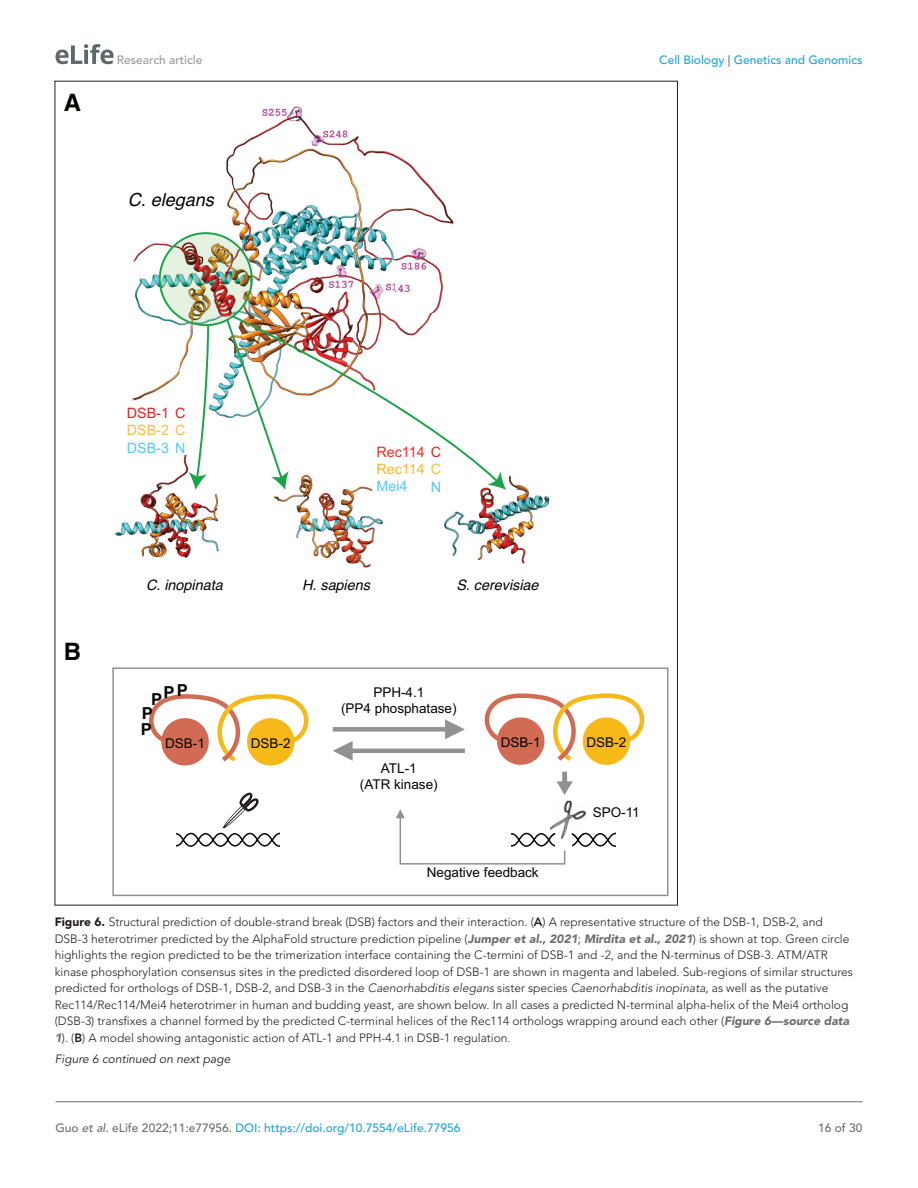
<style>
.page{position:relative;width:918px;height:1188px;background:#fff}
.page>*{position:absolute;margin:0;border:0;box-sizing:border-box;transform-origin:0 0}
.t1{font:700 24px "Helvetica";color:#040503}
.t2{font:italic 18px "Helvetica";color:#040503}
.t3{font:700 16.5px "Helvetica";color:#040503}
.t4{font:italic 14.4px "Helvetica";color:#040503}
.t5{font:14.4px/17.2px "Helvetica";color:#ee3022;text-align:justify}
.t6{font:14.4px "Helvetica";color:#54caef}
.t7{font:14.4px "Helvetica";color:#e22325}
.t8{font:14.4px "Helvetica";color:#fdbc42}
.t9{font:13.5px/16.5px "Helvetica";color:#040503;text-align:center}
.t10{font:300 12px/16.5px "Avenir LT Std";color:#231f20}
.t11{font:500 12px "Avenir LT Std";color:#1ea4d7}
.t12{font:italic 12px "Avenir LT Std";color:#231f20}
.t13{font:500 12px "Avenir LT Std";color:#9a9a9a}
.t14{font:500 12px "Avenir LT Std";color:#6e6e70}
.s1{color:#6e6e70}
.s2{color:#e22325}
.s3{color:#fcb729}
.s4{color:#fdbc42}
.s5{color:#54caef}
.s6{font-weight:900}
.s7{font-weight:800}
.s8{font-weight:900;font-style:italic;color:#6e6e70}
.s9{font-style:italic}
.s10{font-style:italic;color:#6e6e70}
</style>
<div class="page">
<svg style="left:56px;top:44px;width:58px;height:20px"></svg>
<hr style="left:56px;top:1101px;width:806px;height:1px;background:#6e6e70">
<img style="left:134px;top:106px;width:260px;height:154px">
<img style="left:394px;top:154px;width:60px;height:161px">
<img style="left:132px;top:260px;width:27px;height:141px">
<img style="left:289px;top:260px;width:106px;height:55px">
<img style="left:115px;top:483px;width:104px;height:75px">
<img style="left:273px;top:482px;width:110px;height:86px">
<img style="left:444px;top:471px;width:106px;height:93px">
<img style="left:159px;top:232px;width:130px;height:258px">
<svg style="left:232px;top:315px;width:266px;height:167px"></svg>
<svg style="left:488px;top:472px;width:18px;height:18px"></svg>
<svg style="left:112px;top:667px;width:556px;height:229px"></svg>
<h1 class="t1" style="left:64px;top:88px;width:19px">A</h1>
<p class="t13" style="left:117px;top:53px;width:87px">Research article</p>
<p class="t11" style="left:659px;top:53px;width:205px">Cell Biology <span class="s1">|</span> Genetics and Genomics</p>
<h2 class="t2" style="left:128px;top:186px;width:88px">C. elegans</h2>
<h1 class="t1" style="left:64px;top:637px;width:19px">B</h1>
<p class="t7" style="left:127px;top:403px;width:60px">DSB-1 C</p>
<p class="t8" style="left:127px;top:420px;width:60px">DSB-2 C</p>
<p class="t6" style="left:127px;top:438px;width:60px">DSB-3 N</p>
<p class="t5" style="left:376px;top:443px;width:66px">Rec114 <span class="s2">C </span><span class="s3">Rec114</span> <span class="s4">C </span><span class="s5">Mei4</span></p>
<p class="t6" style="left:431px;top:477px;width:12px">N</p>
<p class="t4" style="left:146px;top:574px;width:78px">C. inopinata</p>
<p class="t4" style="left:302px;top:574px;width:69px">H. sapiens</p>
<p class="t4" style="left:456px;top:574px;width:84px">S. cerevisiae</p>
<h3 class="t3" style="left:164px;top:681px;width:26px">PP</h3>
<h3 class="t3" style="left:151px;top:689px;width:13px">P</h3>
<h3 class="t3" style="left:142px;top:703px;width:13px">P</h3>
<h3 class="t3" style="left:141px;top:720px;width:13px">P</h3>
<p class="t9" style="left:165px;top:735px;width:41px">DSB-1</p>
<p class="t9" style="left:251px;top:735px;width:41px">DSB-2</p>
<p class="t9" style="left:341px;top:684px;width:117px">PPH-4.1<br>(PP4 phosphatase)</p>
<p class="t9" style="left:360px;top:760px;width:79px">ATL-1<br>(ATR kinase)</p>
<p class="t9" style="left:501px;top:734px;width:41px">DSB-1</p>
<p class="t9" style="left:587px;top:734px;width:41px">DSB-2</p>
<p class="t9" style="left:593px;top:803px;width:49px">SPO-11</p>
<p class="t9" style="left:427px;top:864px;width:113px">Negative feedback</p>
<p class="t10" style="left:55px;top:914px;width:800px"><span class="s6">Figure 6.</span> Structural prediction of double-strand break (DSB) factors and their interaction. (<span class="s7">A</span>) A representative structure of the DSB-1, DSB-2, and DSB-3 heterotrimer predicted by the AlphaFold structure prediction pipeline (<span class="s8">Jumper et al., 2021</span>; <span class="s8">Mirdita et al., 2021</span>) is shown at top. Green circle highlights the region predicted to be the trimerization interface containing the C-termini of DSB-1 and -2, and the N-terminus of DSB-3. ATM/ATR kinase phosphorylation consensus sites in the predicted disordered loop of DSB-1 are shown in magenta and labeled. Sub-regions of similar structures predicted for orthologs of DSB-1, DSB-2, and DSB-3 in the <span class="s9">Caenorhabditis elegans</span> sister species <span class="s9">Caenorhabditis inopinata</span>, as well as the putative Rec114/Rec114/Mei4 heterotrimer in human and budding yeast, are shown below. In all cases a predicted N-terminal alpha-helix of the Mei4 ortholog (DSB-3) transfixes a channel formed by the predicted C-terminal helices of the Rec114 orthologs wrapping around each other (<span class="s8">Figure 6—source data 1</span>). (<span class="s7">B</span>) A model showing antagonistic action of ATL-1 and PPH-4.1 in DSB-1 regulation.</p>
<p class="t12" style="left:55px;top:1052px;width:177px">Figure 6 continued on next page</p>
<p class="t11" style="left:56px;top:1121px;width:406px"><span class="s1">Guo</span> <span class="s10">et al</span><span class="s1">. eLife 2022;11:e77956.</span> DOI: https://doi.org/10.7554/eLife.77956</p>
<p class="t14" style="left:818px;top:1121px;width:46px">16 of 30</p>
</div>
